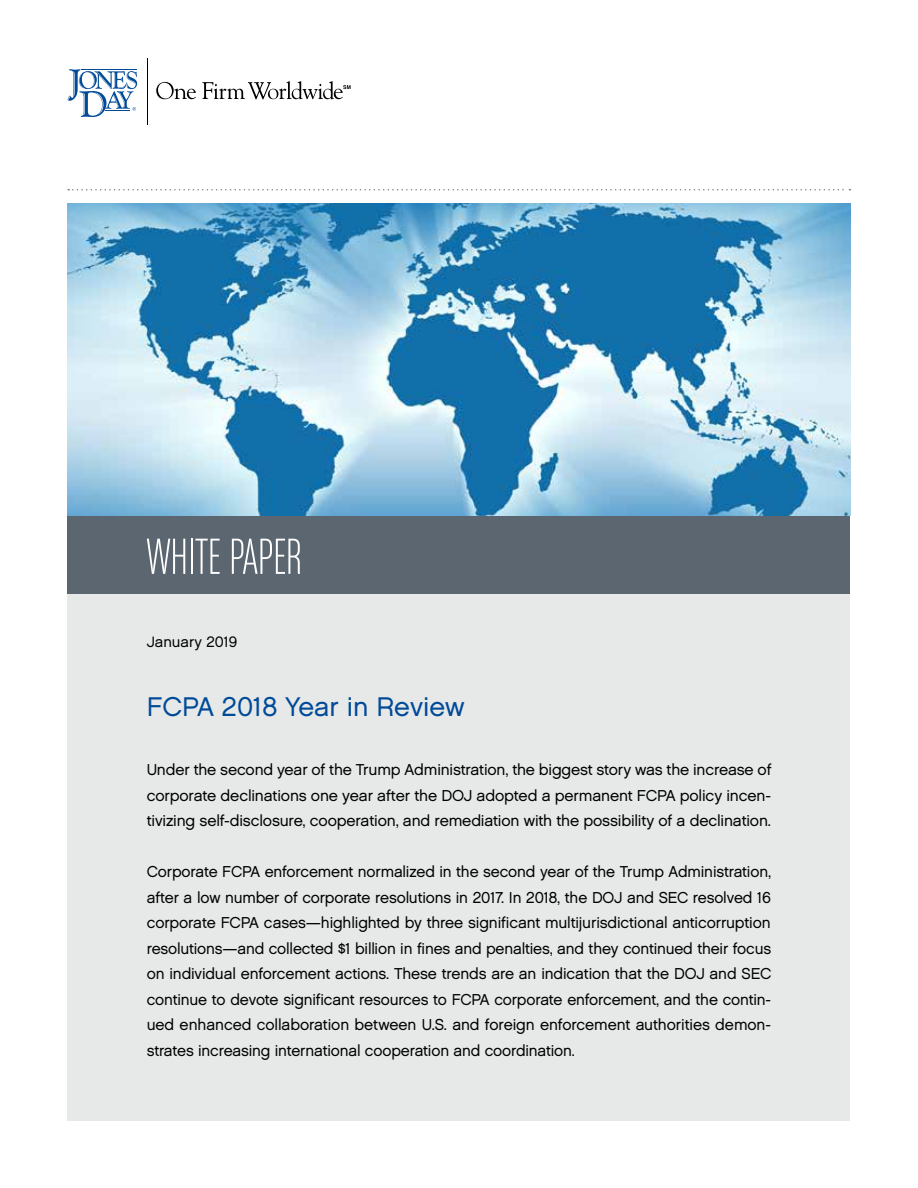
<style>
.page{position:relative;width:918px;height:1188px;background:#fff}
.page>*{position:absolute;margin:0;border:0;box-sizing:border-box;transform-origin:0 0}
.t1{font:54px "Chalet Comprime Milan Sixty";color:#fff}
.t2{font:27px "Chalet London Nineteen Sixty";color:#004a98}
.t3{font:15.75px/25.5px "Chalet London Nineteen Sixty";letter-spacing:-.01em;color:#000;text-align:justify}
.t4{font:15px "Chalet London Nineteen Sixty";color:#000}
</style>
<div class="page">
<hr style="left:147px;top:58px;width:1px;height:66px;background:#000">
<svg style="left:156px;top:82px;width:40px;height:17px"></svg>
<svg style="left:202px;top:81px;width:149px;height:18px"></svg>
<svg style="left:68px;top:69px;width:69px;height:48px"></svg>
<svg style="left:68px;top:189px;width:782px;height:1px"></svg>
<div style="left:68px;top:516px;width:782px;height:604px;background:#e7e9e9"></div>
<div style="left:68px;top:516px;width:782px;height:78px;background:#5b6670"></div>
<img style="left:68px;top:203px;width:782px;height:313px">
<h1 class="t1" style="left:147px;top:527px;width:156px">WHITE PAPER</h1>
<p class="t4" style="left:147px;top:633px;width:92px">January 2019</p>
<h2 class="t2" style="left:147px;top:690px;width:320px">FCPA 2018 Year in Review</h2>
<p class="t3" style="left:147px;top:757px;width:626px">Under the second year of the Trump Administration, the biggest story was the increase of corporate declinations one year after the DOJ adopted a permanent FCPA policy incen&shy;tivizing self-disclosure, cooperation, and remediation with the possibility of a declination.</p>
<p class="t3" style="left:147px;top:859px;width:626px">Corporate FCPA enforcement normalized in the second year of the Trump Administration, after a low number of corporate resolutions in 2017. In 2018, the DOJ and SEC resolved 16 corporate FCPA cases—highlighted by three significant multijurisdictional anticorruption resolutions—and collected $1 billion in fines and penalties, and they continued their focus on individual enforcement actions. These trends are an indication that the DOJ and SEC continue to devote significant resources to FCPA corporate enforcement, and the contin&shy;ued enhanced collaboration between U.S. and foreign enforcement authorities demon&shy;strates increasing international cooperation and coordination.</p>
</div>
